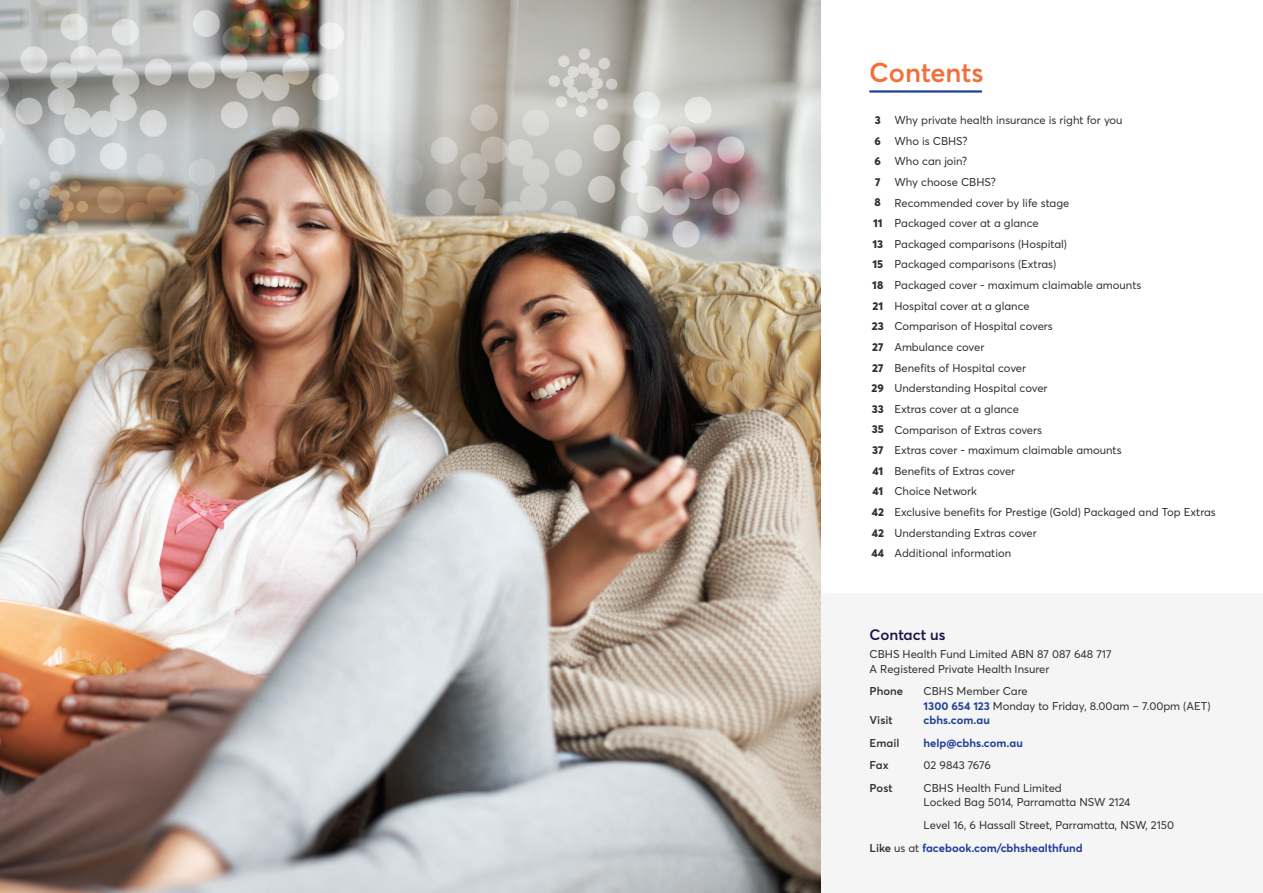
<style>
.page{position:relative;width:1263px;height:893px;background:#fff}
.page>*{position:absolute;margin:0;border:0;box-sizing:border-box;transform-origin:0 0}
.t1{font:600 27px "Averta";color:#f26f39}
.t2{font:600 15px "Averta";color:#1a1348}
.t3{font:11.25px/20.7px "Averta";color:#312f30}
.t4{font:800 11.25px/20.7px "Averta";color:#312f30;text-align:center}
.t5{font:700 11.25px "Averta";color:#223f99}
.t6{font:600 11.25px "Averta";color:#312f30}
.s1{font-weight:700;color:#223f99}
.s2{font-weight:600}
</style>
<div class="page">
<div style="left:730px;top:594px;width:533px;height:299px;background:#f5f5f6"></div>
<img style="left:0;top:0;width:821px;height:893px">
<hr style="left:870px;top:90px;width:111px;height:3px;background:#223f99">
<h1 class="t1" style="left:869px;top:53px;width:116px">Contents</h1>
<p class="t4" style="left:871px;top:109px;width:14px">3<br>6<br>6<br>7<br>8<br>11<br>13<br>15<br>18<br>21<br>23<br>27<br>27<br>29<br>33<br>35<br>37<br>41<br>41<br>42<br>42<br>44</p>
<p class="t3" style="left:894px;top:109px;width:323px">Why private health insurance is right for you<br>Who is CBHS?<br>Who can join?<br>Why choose CBHS?<br>Recommended cover by life stage<br>Packaged cover at a glance<br>Packaged comparisons (Hospital)<br>Packaged comparisons (Extras)<br>Packaged cover - maximum claimable amounts<br>Hospital cover at a glance<br>Comparison of Hospital covers<br>Ambulance cover<br>Benefits of Hospital cover<br>Understanding Hospital cover<br>Extras cover at a glance<br>Comparison of Extras covers<br>Extras cover - maximum claimable amounts<br>Benefits of Extras cover<br>Choice Network<br>Exclusive benefits for Prestige (Gold) Packaged and Top Extras<br>Understanding Extras cover<br>Additional information</p>
<h2 class="t2" style="left:870px;top:624px;width:78px">Contact us</h2>
<p class="t3" style="left:870px;top:647px;width:243px;line-height:14.2px">CBHS Health Fund Limited ABN 87 087 648 717<br>A Registered Private Health Insurer</p>
<p class="t6" style="left:870px;top:683px;width:35px">Phone</p>
<p class="t3" style="left:924px;top:684px;width:288px;line-height:14.2px">CBHS Member Care<br><span class="s1">1300 654 123</span> Monday to Friday, 8.00am – 7.00pm (AET)</p>
<p class="t6" style="left:870px;top:712px;width:24px">Visit</p>
<p class="t5" style="left:924px;top:712px;width:68px">cbhs.com.au</p>
<p class="t6" style="left:870px;top:735px;width:31px">Email</p>
<p class="t5" style="left:924px;top:735px;width:101px">help@cbhs.com.au</p>
<p class="t6" style="left:870px;top:757px;width:21px">Fax</p>
<p class="t3" style="left:924px;top:754px;width:69px">02 9843 7676</p>
<p class="t6" style="left:870px;top:780px;width:24px">Post</p>
<p class="t3" style="left:924px;top:780px;width:208px;line-height:14.2px">CBHS Health Fund Limited<br>Locked Bag 5014, Parramatta NSW 2124</p>
<p class="t3" style="left:870px;top:813px;width:306px;line-height:22.8px;text-indent:54px">Level 16, 6 Hassall Street, Parramatta, NSW, 2150<br><span class="s2">Like</span> us at <span class="s1">facebook.com/cbhshealthfund</span></p>
</div>
